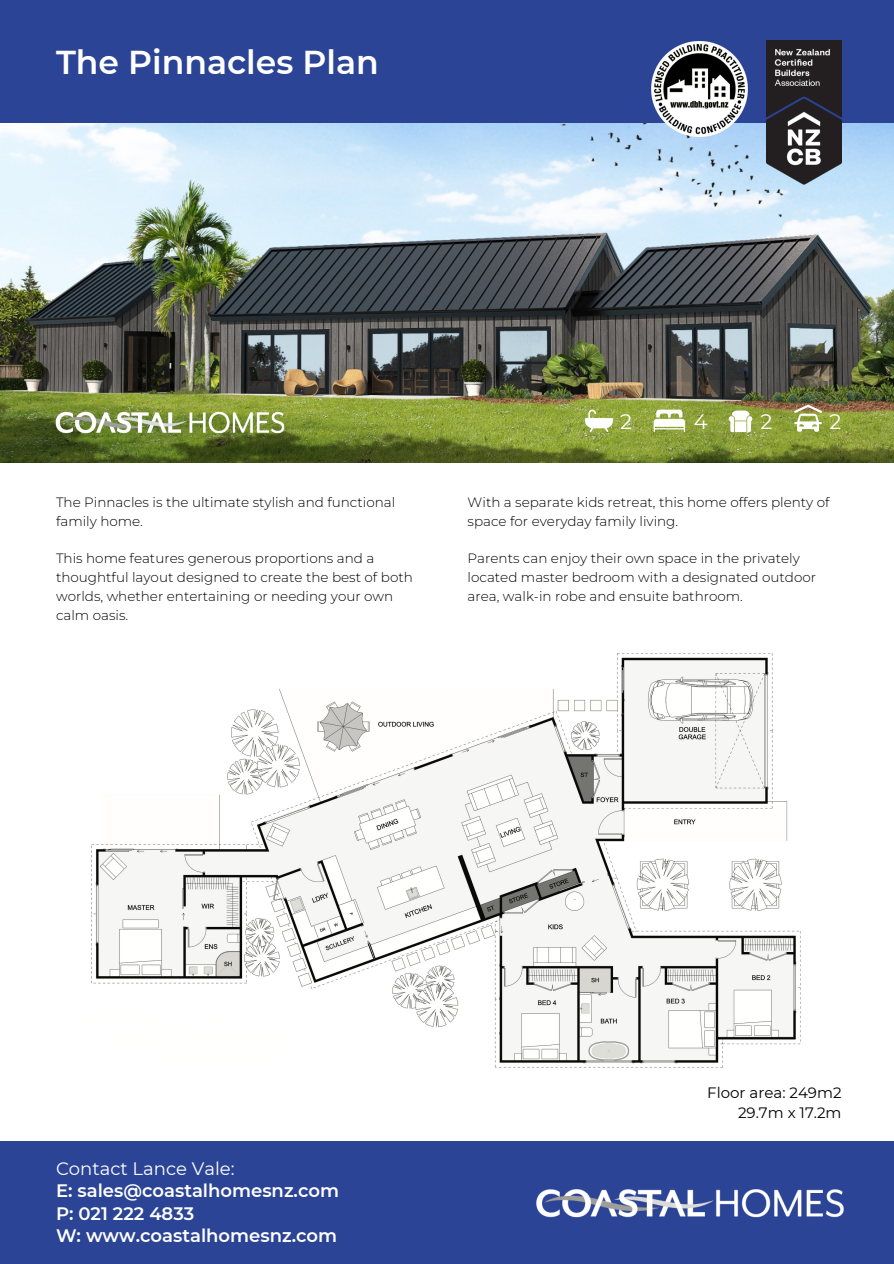
<style>
.page{position:relative;width:894px;height:1264px;background:#fff}
.page>*{position:absolute;margin:0;border:0;box-sizing:border-box;transform-origin:0 0}
.t1{font:600 33px "Montserrat";color:#fff}
.t2{font:21px "Montserrat";color:#fff}
.t3{font:600 18px "Montserrat";color:#fff}
.t4{font:18px "Montserrat";color:#fff}
.t5{font:15px "Montserrat";color:#000}
.t6{font:300 13.5px/18.8px "Montserrat";color:#000}
</style>
<div class="page">
<div style="left:0;top:0;width:893px;height:124px;background:#2b4496"></div>
<img style="left:0;top:123px;width:893px;height:340px">
<img style="left:43px;top:398px;width:254px;height:44px">
<svg style="left:585px;top:409px;width:28px;height:23px"></svg>
<svg style="left:793px;top:405px;width:28px;height:27px"></svg>
<svg style="left:653px;top:409px;width:32px;height:23px"></svg>
<svg style="left:728px;top:410px;width:24px;height:22px"></svg>
<img style="left:639px;top:41px;width:120px;height:108px">
<img style="left:766px;top:40px;width:75px;height:145px">
<div style="left:0;top:1141px;width:893px;height:122px;background:#2b4496"></div>
<img style="left:536px;top:1189px;width:308px;height:29px">
<img style="left:91px;top:653px;width:710px;height:415px">
<p class="t1" style="left:56px;top:42px;width:324px">The Pinnacles Plan</p>
<p class="t6" style="left:56px;top:492px;width:340px">The Pinnacles is the ultimate stylish and functional family home.</p>
<p class="t6" style="left:56px;top:549px;width:358px">This home features generous proportions and a thoughtful layout designed to create the best of both worlds, whether entertaining or needing your own calm oasis.</p>
<p class="t2" style="left:620px;top:408px;width:13px">2</p>
<p class="t2" style="left:693px;top:408px;width:15px">4</p>
<p class="t2" style="left:760px;top:408px;width:13px">2</p>
<p class="t2" style="left:829px;top:408px;width:13px">2</p>
<p class="t6" style="left:467px;top:492px;width:363px">With a separate kids retreat, this home offers plenty of space for everyday family living.</p>
<p class="t6" style="left:467px;top:549px;width:350px">Parents can enjoy their own space in the privately located master bedroom with a designated outdoor area, walk-in robe and ensuite bathroom.</p>
<p class="t4" style="left:56px;top:1157px;width:180px">Contact Lance Vale:</p>
<p class="t3" style="left:56px;top:1179px;width:284px">E: sales@coastalhomesnz.com</p>
<p class="t3" style="left:56px;top:1202px;width:140px">P: 021 222 4833</p>
<p class="t3" style="left:56px;top:1224px;width:282px">W: www.coastalhomesnz.com</p>
<p class="t5" style="left:707px;top:1083px;width:136px">Floor area: 249m2</p>
<p class="t5" style="left:737px;top:1103px;width:105px">29.7m x 17.2m</p>
</div>
